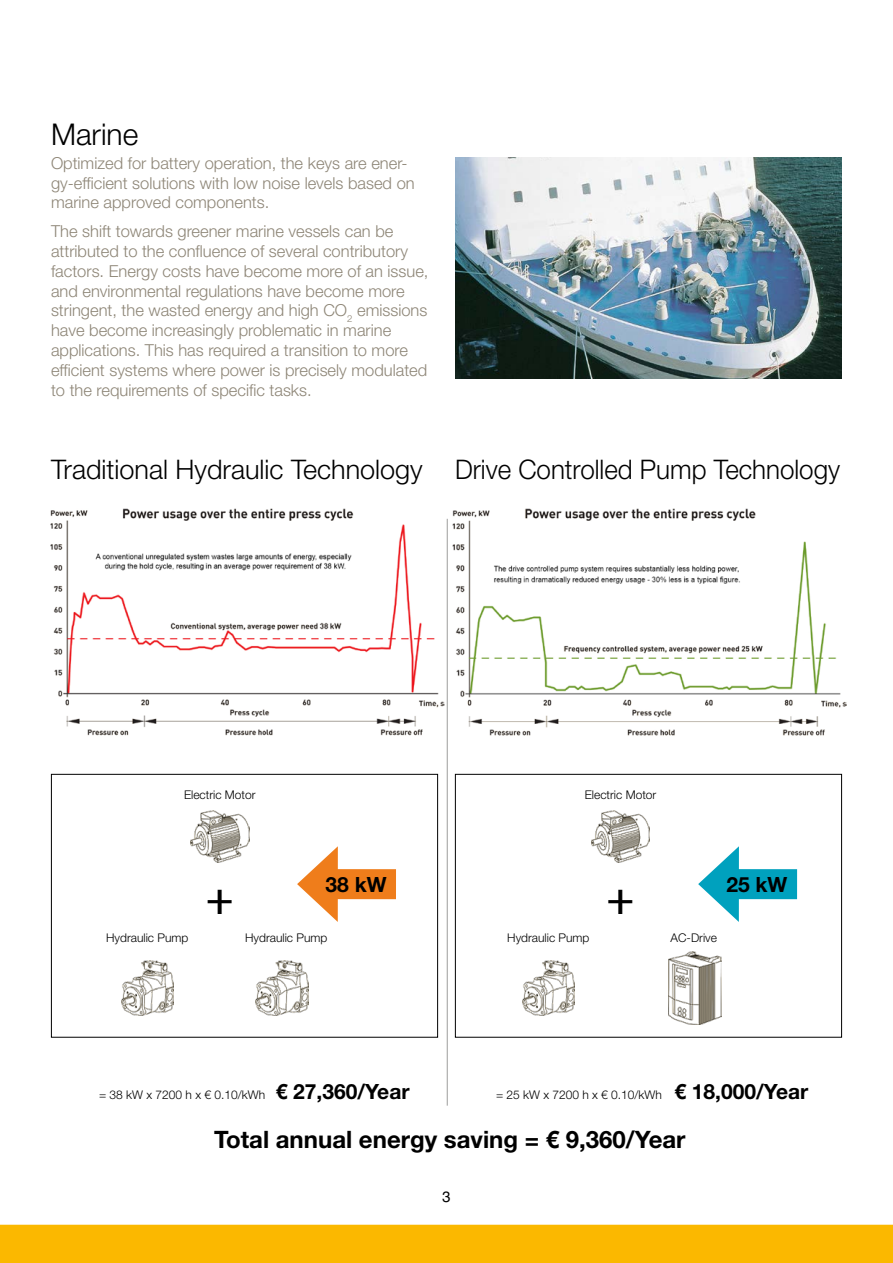
<style>
.page{position:relative;width:893px;height:1263px;background:#fff}
.page>*{position:absolute;margin:0;border:0;box-sizing:border-box;transform-origin:0 0}
.t1{font:700 45px "Utopia Std";color:#000}
.t2{font:300 30px "Helvetica Neue LT Std";color:#000}
.t3{font:300 27px "Helvetica Neue LT Std";color:#000}
.t4{font:300 27px "Helvetica Neue LT Std";color:#000;scale:.96 1}
.t5{font:700 24px "Helvetica Neue LT Std";color:#000}
.t6{font:700 21px "Helvetica Neue LT Std";color:#000}
.t7{font:300 16.5px/19.8px "Helvetica Neue LT Std";color:#8e8677}
.t8{font:15px "Helvetica";color:#000}
.t9{font:300 12px "Helvetica Neue LT Std";color:#000}
</style>
<div class="page">
<div style="left:455px;top:774px;width:387px;height:263px;border:1px solid #000"></div>
<div style="left:51px;top:774px;width:387px;height:263px;border:1px solid #000"></div>
<img style="left:50px;top:508px;width:395px;height:228px">
<img style="left:669px;top:951px;width:52px;height:73px">
<img style="left:522px;top:960px;width:53px;height:55px">
<img style="left:591px;top:810px;width:59px;height:52px">
<div style="left:725px;top:869px;width:72px;height:30px;background:#00a1be"></div>
<svg style="left:698px;top:846px;width:41px;height:76px"></svg>
<img style="left:190px;top:810px;width:59px;height:52px">
<div style="left:324px;top:869px;width:72px;height:30px;background:#ef7d1b"></div>
<svg style="left:297px;top:846px;width:41px;height:76px"></svg>
<img style="left:256px;top:960px;width:52px;height:55px">
<img style="left:121px;top:960px;width:53px;height:55px">
<hr style="left:447px;top:519px;width:1px;height:587px;background:#9d9d9c">
<img style="left:452px;top:508px;width:395px;height:228px">
<img style="left:455px;top:157px;width:387px;height:221px">
<div style="left:0;top:1225px;width:893px;height:38px;background:#fbb800"></div>
<p class="t2" style="left:51px;top:116px;width:89px">Marine</p>
<p class="t7" style="left:51px;top:153px;width:365px">Optimized for battery operation, the keys are ener&shy;gy-efficient solutions with low noise levels based on marine approved components.</p>
<p class="t7" style="left:51px;top:221px;width:379px">The shift towards greener marine vessels can be attributed to the confluence of several contributory factors. Energy costs have become more of an issue, and environmental regulations have become more stringent, the wasted energy and high CO<sub>2</sub> emissions have become increasingly problematic in marine applications. This has required a transition to more efficient systems where power is precisely modulated to the requirements of specific tasks.</p>
<p class="t3" style="left:51px;top:452px;width:373px">Traditional Hydraulic Technology</p>
<p class="t4" style="left:455px;top:452px;width:403px">Drive Controlled Pump Technology</p>
<p class="t9" style="left:184px;top:788px;width:73px">Electric Motor</p>
<p class="t9" style="left:585px;top:788px;width:73px">Electric Motor</p>
<p class="t1" style="left:205px;top:873px;width:31px">+</p>
<p class="t6" style="left:325px;top:871px;width:63px">38 kW</p>
<p class="t1" style="left:606px;top:873px;width:31px">+</p>
<p class="t6" style="left:726px;top:871px;width:63px">25 kW</p>
<p class="t9" style="left:106px;top:930px;width:84px">Hydraulic Pump</p>
<p class="t9" style="left:245px;top:930px;width:84px">Hydraulic Pump</p>
<p class="t9" style="left:507px;top:930px;width:84px">Hydraulic Pump</p>
<p class="t9" style="left:671px;top:930px;width:48px">AC-Drive</p>
<p class="t9" style="left:99px;top:1088px;width:168px">= 38 kW x 7200 h x € 0.10/kWh</p>
<p class="t6" style="left:276px;top:1079px;width:135px">€ 27,360/Year</p>
<p class="t6" style="left:674px;top:1079px;width:135px">€ 18,000/Year</p>
<p class="t5" style="left:214px;top:1125px;width:473px">Total annual energy saving = € 9,360/Year</p>
<p class="t9" style="left:496px;top:1088px;width:167px">= 25 kW x 7200 h x € 0.10/kWh</p>
<p class="t8" style="left:442px;top:1188px;width:10px">3</p>
</div>
